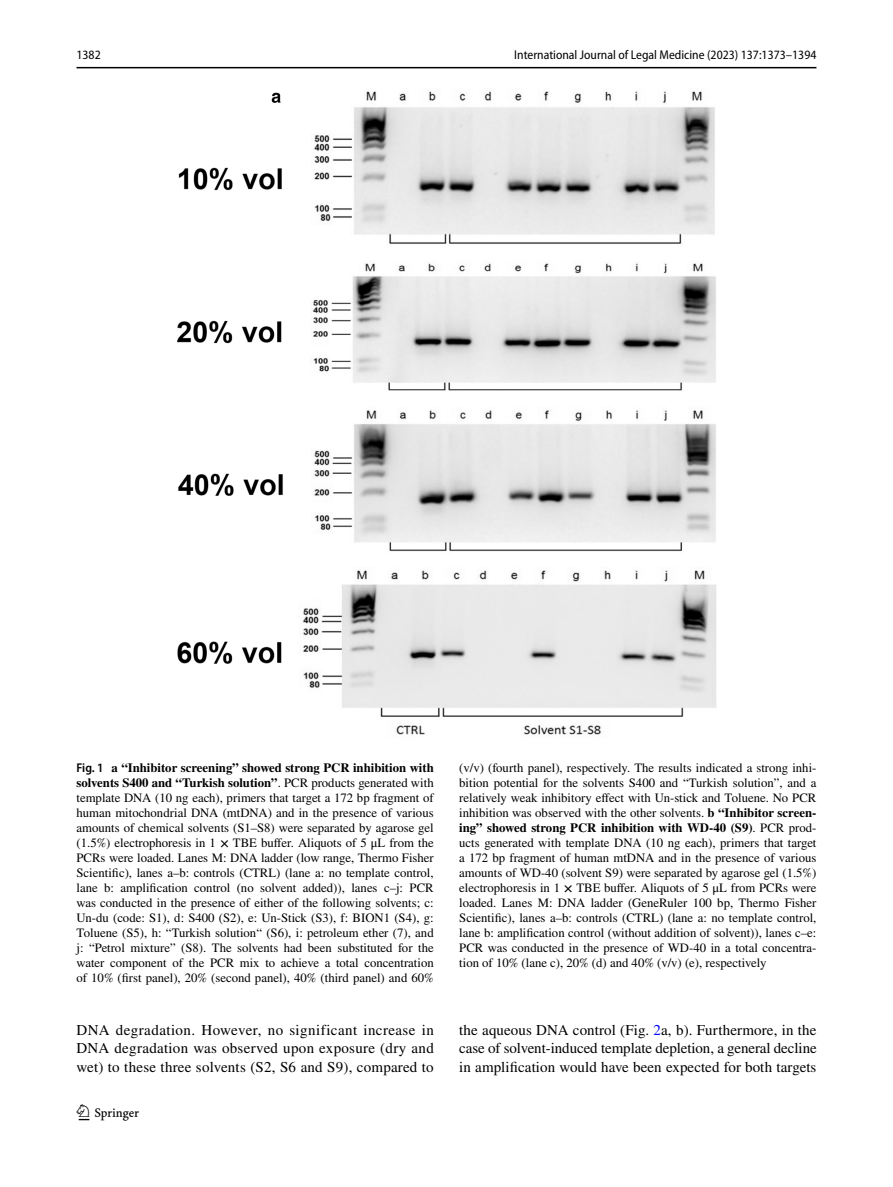
<style>
.page{position:relative;width:893px;height:1187px;background:#fff}
.page>*{position:absolute;margin:0;border:0;box-sizing:border-box;transform-origin:0 0}
.t1{font:22.5px "Springnew Regular 2";color:#000}
.t2{font:15px/18.8px "STIX";letter-spacing:.005em;color:#000;text-align:justify}
.t3{font:12.75px/15px "STIX";color:#000;text-align:justify}
.t4{font:semi-condensed 12.75px "Myriad Pro";color:#000}
.s1{font-family:"Myriad Pro";font-weight:600;font-stretch:semi-condensed}
.s2{font-weight:700}
.s3{color:#00f}
</style>
<div class="page">
<hr style="left:77px;top:67px;width:739px;height:1px;background:#000">
<img style="left:177px;top:91px;width:539px;height:644px">
<p class="t4" style="left:77px;top:48px;width:26px">1382</p>
<p class="t4" style="left:514px;top:48px;width:304px">International Journal of Legal Medicine (2023) 137:1373–1394</p>
<p class="t3" style="left:77px;top:761px;width:359px"><span class="s1">Fig. 1</span> <span class="s2">a “Inhibitor screening” showed strong PCR inhibition with solvents S400 and “Turkish solution”</span>. PCR products generated with template DNA (10 ng each), primers that target a 172 bp fragment of human mitochondrial DNA (mtDNA) and in the presence of various amounts of chemical solvents (S1–S8) were separated by agarose gel (1.5%) electrophoresis in 1 <span class="s2">×</span> TBE buffer. Aliquots of 5 μL from the PCRs were loaded. Lanes M: DNA ladder (low range, Thermo Fisher Scientific), lanes a–b: controls (CTRL) (lane a: no template control, lane b: amplification control (no solvent added)), lanes c–j: PCR was conducted in the presence of either of the following solvents; c:<br>Un-du (code: S1), d: S400 (S2), e: Un-Stick (S3), f: BION1 (S4), g:<br>Toluene (S5), h: “Turkish solution“ (S6), i: petroleum ether (7), and j: “Petrol mixture” (S8). The solvents had been substituted for the water component of the PCR mix to achieve a total concentration of 10% (first panel), 20% (second panel), 40% (third panel) and 60%</p>
<p class="t3" style="left:459px;top:761px;width:359px">(v/v) (fourth panel), respectively. The results indicated a strong inhi&shy;bition potential for the solvents S400 and “Turkish solution”, and a relatively weak inhibitory effect with Un-stick and Toluene. No PCR inhibition was observed with the other solvents. <span class="s2">b “Inhibitor screen&shy;ing” showed strong PCR inhibition with WD-40 (S9)</span>. PCR prod&shy;ucts generated with template DNA (10 ng each), primers that target a 172 bp fragment of human mtDNA and in the presence of various amounts of WD-40 (solvent S9) were separated by agarose gel (1.5%) electrophoresis in 1 <span class="s2">×</span> TBE buffer. Aliquots of 5 μL from PCRs were loaded. Lanes M: DNA ladder (GeneRuler 100 bp, Thermo Fisher Scientific), lanes a–b: controls (CTRL) (lane a: no template control, lane b: amplification control (without addition of solvent)), lanes c–e:<br>PCR was conducted in the presence of WD-40 in a total concentra&shy;tion of 10% (lane c), 20% (d) and 40% (v/v) (e), respectively</p>
<p class="t2" style="left:77px;top:1021px;width:359px">DNA degradation. However, no significant increase in DNA degradation was observed upon exposure (dry and wet) to these three solvents (S2, S6 and S9), compared to</p>
<p class="t2" style="left:459px;top:1021px;width:359px">the aqueous DNA control (Fig. <span class="s3">2</span>a, b). Furthermore, in the case of solvent-induced template depletion, a general decline in amplification would have been expected for both targets</p>
<h1 class="t1" style="left:79px;top:1104px;width:62px">1 3</h1>
</div>
